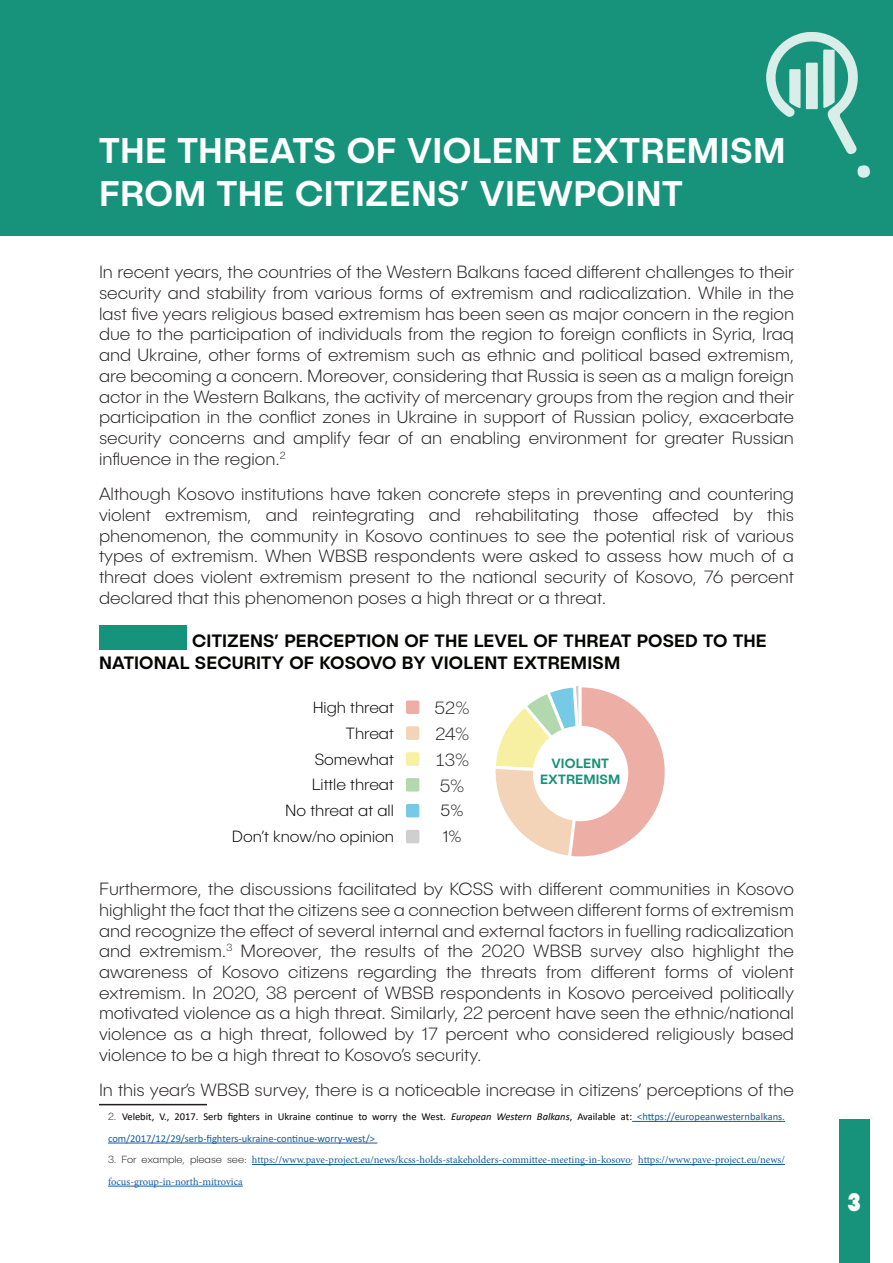
<style>
.page{position:relative;width:893px;height:1263px;background:#fff}
.page>*{position:absolute;margin:0;border:0;box-sizing:border-box;transform-origin:0 0}
.t1{font:500 36px/43.2px "Publica Sans";letter-spacing:.01em;color:#fff}
.t2{font:900 25.2px "Publica Sans";color:#fff;scale:.83 1}
.t3{font:200 18px/20.7px "Publica Sans";color:#231f20;text-align:justify}
.t4{font:500 18px/21.6px "Publica Sans";letter-spacing:.01em;color:#040503}
.t5{font:200 16.5px "Publica Sans";color:#040503}
.t6{font:500 13.5px/16.2px "Publica Sans";letter-spacing:.01em;color:#16917a;text-align:center}
.Paragraph_Style_1{font:10.5px/21.6px "Calibri";color:#175d9e}
.Paragraph_Style_1-2{font:10.5px/21.6px "Minion Pro";color:#175d9e}
.s1{font-family:"Publica Sans";font-weight:200;color:#231f20}
.s2{color:#000}
.s3{font-style:italic;color:#000}
</style>
<div class="page">
<div style="left:0;top:0;width:893px;height:235px;background:#18937b"></div>
<svg style="left:766px;top:32px;width:92px;height:123px"></svg>
<div style="left:858px;top:165px;width:12px;height:13px;background:#d9ede9;border-radius:6px"></div>
<div style="left:839px;top:1119px;width:30px;height:144px;background:#18937b"></div>
<div style="left:99px;top:625px;width:88px;height:25px;background:#16937b"></div>
<div style="left:406px;top:700px;width:13px;height:14px;background:#edaea5;border-radius:2px"></div>
<div style="left:406px;top:726px;width:13px;height:14px;background:#f4d4b8;border-radius:2px"></div>
<div style="left:406px;top:752px;width:13px;height:14px;background:#f8f0a2;border-radius:2px"></div>
<div style="left:406px;top:778px;width:13px;height:13px;background:#b2d9ad;border-radius:2px"></div>
<div style="left:406px;top:804px;width:13px;height:13px;background:#77cae5;border-radius:2px"></div>
<div style="left:406px;top:830px;width:13px;height:13px;background:#cfcfcf;border-radius:2px"></div>
<svg style="left:495px;top:686px;width:170px;height:171px"></svg>
<div style="left:533px;top:726px;width:95px;height:95px;background:#fff;border-radius:50%"></div>
<hr style="left:99px;top:1104px;width:108px;height:1px;background:#231f20">
<hr style="left:632px;top:1121px;width:153px;height:1px;background:#175d9e">
<hr style="left:108px;top:1143px;width:269px;height:1px;background:#175d9e">
<hr style="left:252px;top:1164px;width:379px;height:1px;background:#175d9e">
<hr style="left:638px;top:1164px;width:147px;height:1px;background:#175d9e">
<hr style="left:108px;top:1186px;width:135px;height:1px;background:#175d9e">
<p class="t1" style="left:99px;top:127px;width:688px">THE THREATS OF VIOLENT EXTREMISM<br>FROM THE CITIZENS’ VIEWPOINT</p>
<p class="t3" style="left:99px;top:261px;width:696px">In recent years, the countries of the Western Balkans faced different challenges to their security and stability from various forms of extremism and radicalization. While in the last five years religious based extremism has been seen as major concern in the region due to the participation of individuals from the region to foreign conflicts in Syria, Iraq and Ukraine, other forms of extremism such as ethnic and political based extremism, are becoming a concern. Moreover, considering that Russia is seen as a malign foreign actor in the Western Balkans, the activity of mercenary groups from the region and their participation in the conflict zones in Ukraine in support of Russian policy, exacerbate security concerns and amplify fear of an enabling environment for greater Russian influence in the region.<sup>2</sup></p>
<p class="t3" style="left:99px;top:483px;width:696px">Although Kosovo institutions have taken concrete steps in preventing and countering violent extremism, and reintegrating and rehabilitating those affected by this phenomenon, the community in Kosovo continues to see the potential risk of various types of extremism. When WBSB respondents were asked to assess how much of a threat does violent extremism present to the national security of Kosovo, 76 percent declared that this phenomenon poses a high threat or a threat.</p>
<p class="t4" style="left:99px;top:629px;width:669px;text-indent:93px">CITIZENS’ PERCEPTION OF THE LEVEL OF THREAT POSED TO THE<br>NATIONAL SECURITY OF KOSOVO BY VIOLENT EXTREMISM</p>
<p class="t5" style="left:313px;top:697px;width:83px">High threat</p>
<p class="t3" style="left:434px;top:697px;width:37px">52%</p>
<p class="t5" style="left:346px;top:723px;width:49px">Threat</p>
<p class="t3" style="left:435px;top:723px;width:36px">24%</p>
<p class="t5" style="left:315px;top:749px;width:81px">Somewhat</p>
<p class="t3" style="left:434px;top:749px;width:36px">13%</p>
<p class="t5" style="left:312px;top:775px;width:84px">Little threat</p>
<p class="t3" style="left:440px;top:775px;width:26px">5%</p>
<p class="t5" style="left:285px;top:801px;width:110px">No threat at all</p>
<p class="t5" style="left:440px;top:801px;width:24px">5%</p>
<p class="t5" style="left:232px;top:827px;width:163px">Don’t know/no opinion</p>
<p class="t5" style="left:442px;top:827px;width:21px">1%</p>
<p class="t6" style="left:540px;top:754px;width:82px">VIOLENT<br>EXTREMISM</p>
<p class="t3" style="left:99px;top:878px;width:696px">Furthermore, the discussions facilitated by KCSS with different communities in Kosovo highlight the fact that the citizens see a connection between different forms of extremism and recognize the effect of several internal and external factors in fuelling radicalization and extremism.<sup>3</sup> Moreover, the results of the 2020 WBSB survey also highlight the awareness of Kosovo citizens regarding the threats from different forms of violent extremism. In 2020, 38 percent of WBSB respondents in Kosovo perceived politically motivated violence as a high threat. Similarly, 22 percent have seen the ethnic/national violence as a high threat, followed by 17 percent who considered religiously based violence to be a high threat to Kosovo’s security.</p>
<p class="t3" style="left:99px;top:1079px;width:696px">In this year’s WBSB survey, there is a noticeable increase in citizens’ perceptions of the</p>
<p class="Paragraph_Style_1" style="left:108px;top:1106px;width:678px"><span class="s1">2.</span> <span class="s2">Velebit, V., 2017. Serb fighters in Ukraine continue to worry the West.</span> <span class="s3">European Western Balkans</span><span class="s2">, Available at:</span> &lt;https://europeanwesternbalkans. com/2017/12/29/serb-fighters-ukraine-continue-worry-west/&gt;</p>
<p class="Paragraph_Style_1-2" style="left:108px;top:1149px;width:678px"><span class="s1">3. For example, please see:</span> https://www.pave-project.eu/news/kcss-holds-stakeholders-committee-meeting-in-kosovo<span class="s1">;</span> https://www.pave-project.eu/news/ focus-group-in-north-mitrovica</p>
<p class="t2" style="left:847px;top:1185px;width:18px">3</p>
</div>
